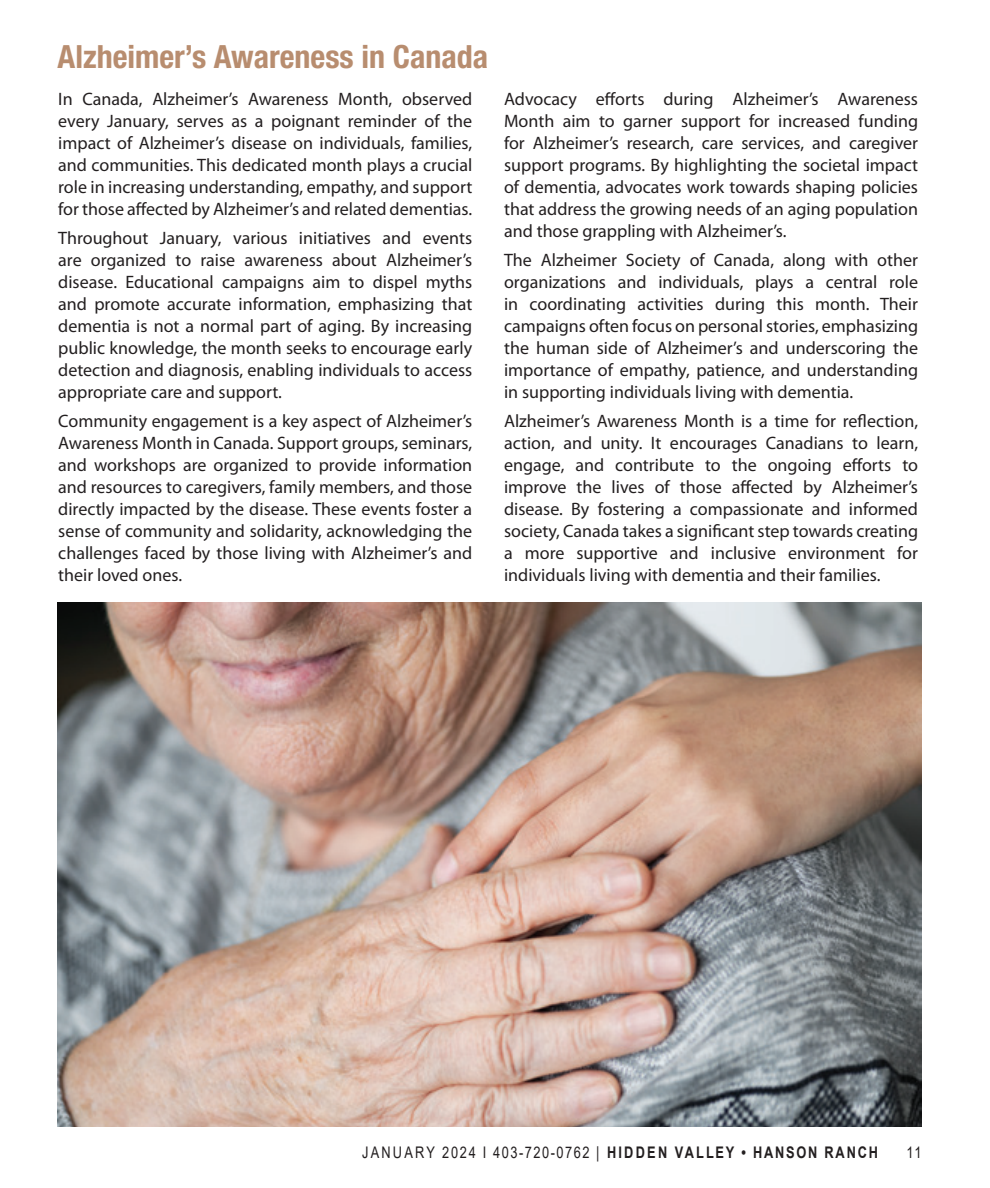
<style>
.page{position:relative;width:990px;height:1188px;background:#fff}
.page>*{position:absolute;margin:0;border:0;box-sizing:border-box;transform-origin:0 0}
.In_Around_title{font:700 condensed 32px "Helvetica Neue LT Std";color:#b88d6f}
.Body_text{font:18px/22px "Myriad Pro";color:#231f20;text-align:justify}
.t1{font:16px "Arial";letter-spacing:.14em;color:#231f20;scale:.8 1}
.s1{font-weight:700}
</style>
<div class="page">
<img style="left:58px;top:603px;width:864px;height:523px">
<p class="In_Around_title" style="left:58px;top:38px;width:432px">Alzheimer’s Awareness in Canada</p>
<p class="Body_text" style="left:58px;top:87px;width:416px">In Canada, Alzheimer’s Awareness Month, observed every January, serves as a poignant reminder of the impact of Alzheimer’s disease on individuals, families, and communities. This dedicated month plays a crucial role in increasing understanding, empathy, and support for those affected by Alzheimer’s and related dementias.</p>
<p class="Body_text" style="left:58px;top:227px;width:416px">Throughout January, various initiatives and events are organized to raise awareness about Alzheimer’s disease. Educational campaigns aim to dispel myths and promote accurate information, emphasizing that dementia is not a normal part of aging. By increasing public knowledge, the month seeks to encourage early detection and diagnosis, enabling individuals to access appropriate care and support.</p>
<p class="Body_text" style="left:58px;top:410px;width:416px">Community engagement is a key aspect of Alzheimer’s Awareness Month in Canada. Support groups, seminars, and workshops are organized to provide information and resources to caregivers, family members, and those directly impacted by the disease. These events foster a sense of community and solidarity, acknowledging the challenges faced by those living with Alzheimer’s and their loved ones.</p>
<p class="Body_text" style="left:504px;top:87px;width:416px">Advocacy efforts during Alzheimer’s Awareness Month aim to garner support for increased funding for Alzheimer’s research, care services, and caregiver support programs. By highlighting the societal impact of dementia, advocates work towards shaping policies that address the growing needs of an aging population and those grappling with Alzheimer’s.</p>
<p class="Body_text" style="left:504px;top:249px;width:416px">The Alzheimer Society of Canada, along with other organizations and individuals, plays a central role in coordinating activities during this month. Their campaigns often focus on personal stories, emphasizing the human side of Alzheimer’s and underscoring the importance of empathy, patience, and understanding in supporting individuals living with dementia.</p>
<p class="Body_text" style="left:504px;top:410px;width:416px">Alzheimer’s Awareness Month is a time for reflection, action, and unity. It encourages Canadians to learn, engage, and contribute to the ongoing efforts to improve the lives of those affected by Alzheimer’s disease. By fostering a compassionate and informed society, Canada takes a significant step towards creating a more supportive and inclusive environment for individuals living with dementia and their families.</p>
<p class="t1" style="left:362px;top:1141px;width:646px">JANUARY 2024 I 403-720-0762 | <span class="s1">HIDDEN VALLEY • HANSON RANCH</span></p>
<p class="t1" style="left:907px;top:1141px;width:20px">11</p>
</div>
